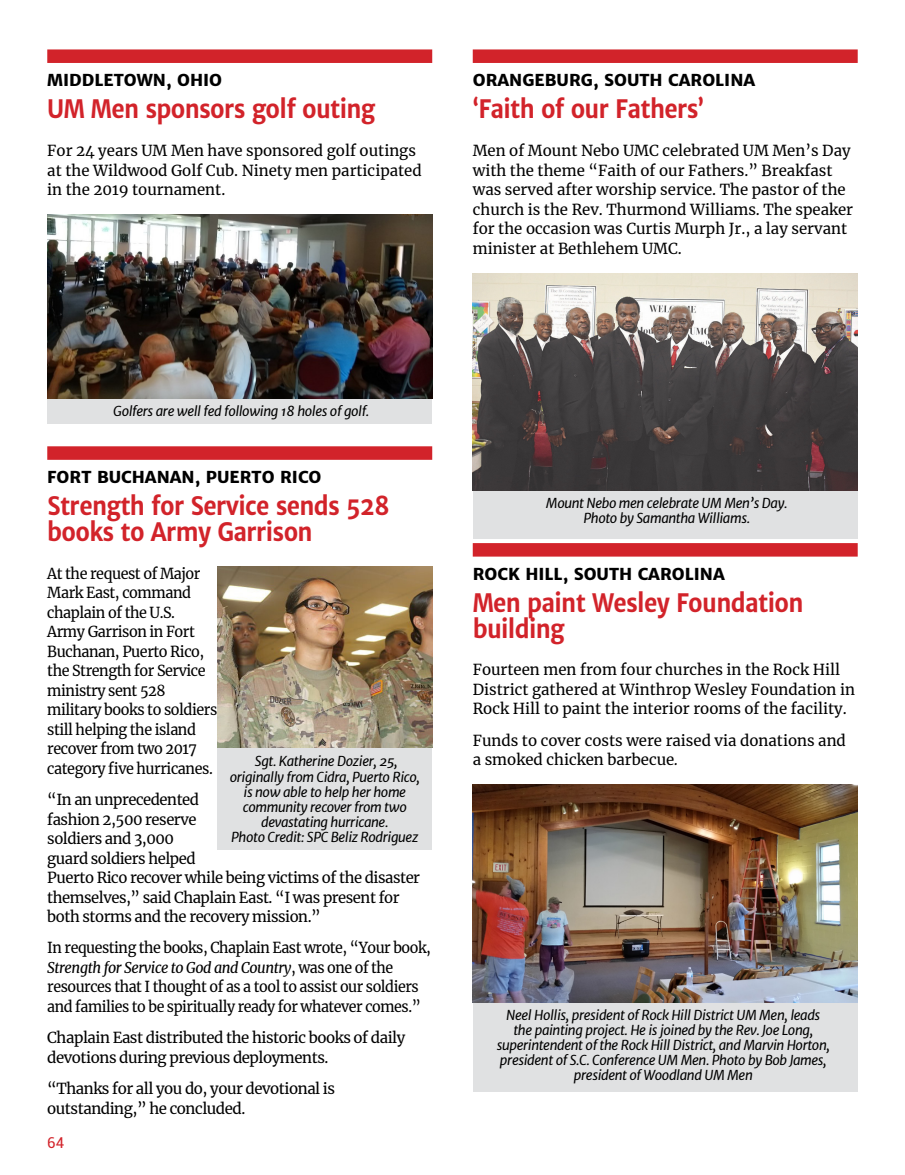
<style>
.page{position:relative;width:905px;height:1175px;background:#fff}
.page>*{position:absolute;margin:0;border:0;box-sizing:border-box;transform-origin:0 0}
.ATN_Headline{font:700 25.5px/25.5px "Merriweather Sans";letter-spacing:-.03em;color:#d2232a;scale:.9 1}
.ATN_City{font:800 16.5px "Merriweather Sans";color:#000}
.ATN_text{font:15px/19.5px "Merriweather";color:#000}
.ATN_text-2{font:15px/19.5px "Merriweather";letter-spacing:-.03em;color:#000}
.ATN_text-3{font:15px/19.5px "Merriweather";letter-spacing:-.03em;color:#000;scale:.96 1}
.ATN_text-4{font:15px/19.5px "Merriweather";letter-spacing:-.03em;color:#000;scale:.95 1}
.t1{font:15px "Roboto";color:#d2232a}
.ATN_caption_blk_copy{font:italic 13.5px/15px "Merriweather Sans";letter-spacing:-.03em;color:#000;text-align:center}
.s1{font-style:italic}
</style>
<div class="page">
<div style="left:47px;top:49px;width:385px;height:14px;background:#d2232a"></div>
<div style="left:47px;top:214px;width:385px;height:210px;background:#e0e1e2"></div>
<img style="left:47px;top:214px;width:385px;height:184px">
<div style="left:47px;top:446px;width:385px;height:14px;background:#d2232a"></div>
<div style="left:472px;top:49px;width:385px;height:14px;background:#d2232a"></div>
<div style="left:472px;top:273px;width:385px;height:266px;background:#e0e1e2"></div>
<img style="left:472px;top:273px;width:385px;height:217px">
<div style="left:472px;top:543px;width:385px;height:13px;background:#d2232a"></div>
<div style="left:472px;top:784px;width:385px;height:307px;background:#e0e1e2"></div>
<img style="left:472px;top:784px;width:385px;height:218px">
<div style="left:217px;top:566px;width:215px;height:283px;background:#e0e1e2"></div>
<img style="left:217px;top:566px;width:215px;height:182px">
<p class="ATN_City" style="left:47px;top:69px;width:176px">MIDDLETOWN, OHIO</p>
<p class="ATN_Headline" style="left:47px;top:96px;width:366px">UM Men sponsors golf outing</p>
<p class="ATN_text" style="left:47px;top:141px;width:376px">For 24 years UM Men have sponsored golf outings at the Wildwood Golf Cub. Ninety men participated in the 2019 tournament.</p>
<p class="ATN_City" style="left:472px;top:69px;width:284px">ORANGEBURG, SOUTH CAROLINA</p>
<p class="ATN_Headline" style="left:472px;top:96px;width:258px">‘Faith of our Fathers’</p>
<p class="ATN_text" style="left:472px;top:141px;width:382px">Men of Mount Nebo UMC celebrated UM Men’s Day with the theme “Faith of our Fathers.” Breakfast was served after worship service. The pastor of the church is the Rev. Thurmond Williams. The speaker for the occasion was Curtis Murph Jr., a lay servant minister at Bethlehem UMC.</p>
<p class="ATN_caption_blk_copy" style="left:113px;top:403px;width:257px">Golfers are well fed following 18 holes of golf.</p>
<p class="ATN_City" style="left:47px;top:466px;width:276px">FORT BUCHANAN, PUERTO RICO</p>
<p class="ATN_Headline" style="left:47px;top:493px;width:382px">Strength for Service sends 528 books to Army Garrison</p>
<p class="ATN_text-3" style="left:47px;top:563px;width:179px">At the request of Major<br>Mark East, command chaplain of the U.S.<br>Army Garrison in Fort<br>Buchanan, Puerto Rico, the Strength for Service ministry sent 528 military books to soldiers still helping the island recover from two 2017 category five hurricanes.</p>
<p class="ATN_text-2" style="left:47px;top:789px;width:374px">“In an unprecedented<br>fashion 2,500 reserve<br>soldiers and 3,000<br>guard soldiers helped<br>Puerto Rico recover while being victims of the disaster themselves,” said Chaplain East. “I was present for both storms and the recovery mission.”</p>
<p class="ATN_text-4" style="left:47px;top:937px;width:405px">In requesting the books, Chaplain East wrote, “Your book, <span class="s1">Strength for Service to God and Country</span>, was one of the resources that I thought of as a tool to assist our soldiers and families to be spiritually ready for whatever comes.”</p>
<p class="ATN_text-2" style="left:47px;top:1027px;width:359px">Chaplain East distributed the historic books of daily devotions during previous deployments.</p>
<p class="ATN_text-2" style="left:47px;top:1078px;width:289px">“Thanks for all you do, your devotional is outstanding,” he concluded.</p>
<p class="ATN_caption_blk_copy" style="left:230px;top:754px;width:192px">Sgt. Katherine Dozier, 25, originally from Cidra, Puerto Rico, is now able to help her home community recover from two devastating hurricane.</p>
<p class="ATN_caption_blk_copy" style="left:231px;top:829px;width:189px">Photo Credit: SPC Beliz Rodriguez</p>
<p class="t1" style="left:47px;top:1132px;width:18px">64</p>
<p class="ATN_caption_blk_copy" style="left:546px;top:495px;width:243px">Mount Nebo men celebrate UM Men’s Day.</p>
<p class="ATN_caption_blk_copy" style="left:583px;top:510px;width:168px">Photo by Samantha Williams.</p>
<p class="ATN_City" style="left:472px;top:563px;width:254px">ROCK HILL, SOUTH CAROLINA</p>
<p class="ATN_Headline" style="left:472px;top:590px;width:369px">Men paint Wesley Foundation building</p>
<p class="ATN_text" style="left:472px;top:660px;width:384px">Fourteen men from four churches in the Rock Hill<br>District gathered at Winthrop Wesley Foundation in<br>Rock Hill to paint the interior rooms of the facility.</p>
<p class="ATN_text" style="left:472px;top:730px;width:375px">Funds to cover costs were raised via donations and a smoked chicken barbecue<span class="s1">.</span></p>
<p class="ATN_caption_blk_copy" style="left:496px;top:1007px;width:335px">Neel Hollis, president of Rock Hill District UM Men, leads the painting project. He is joined by the Rev. Joe Long, superintendent of the Rock Hill District, and Marvin Horton, president of S.C. Conference UM Men. Photo by Bob James, president of Woodland UM Men</p>
</div>
